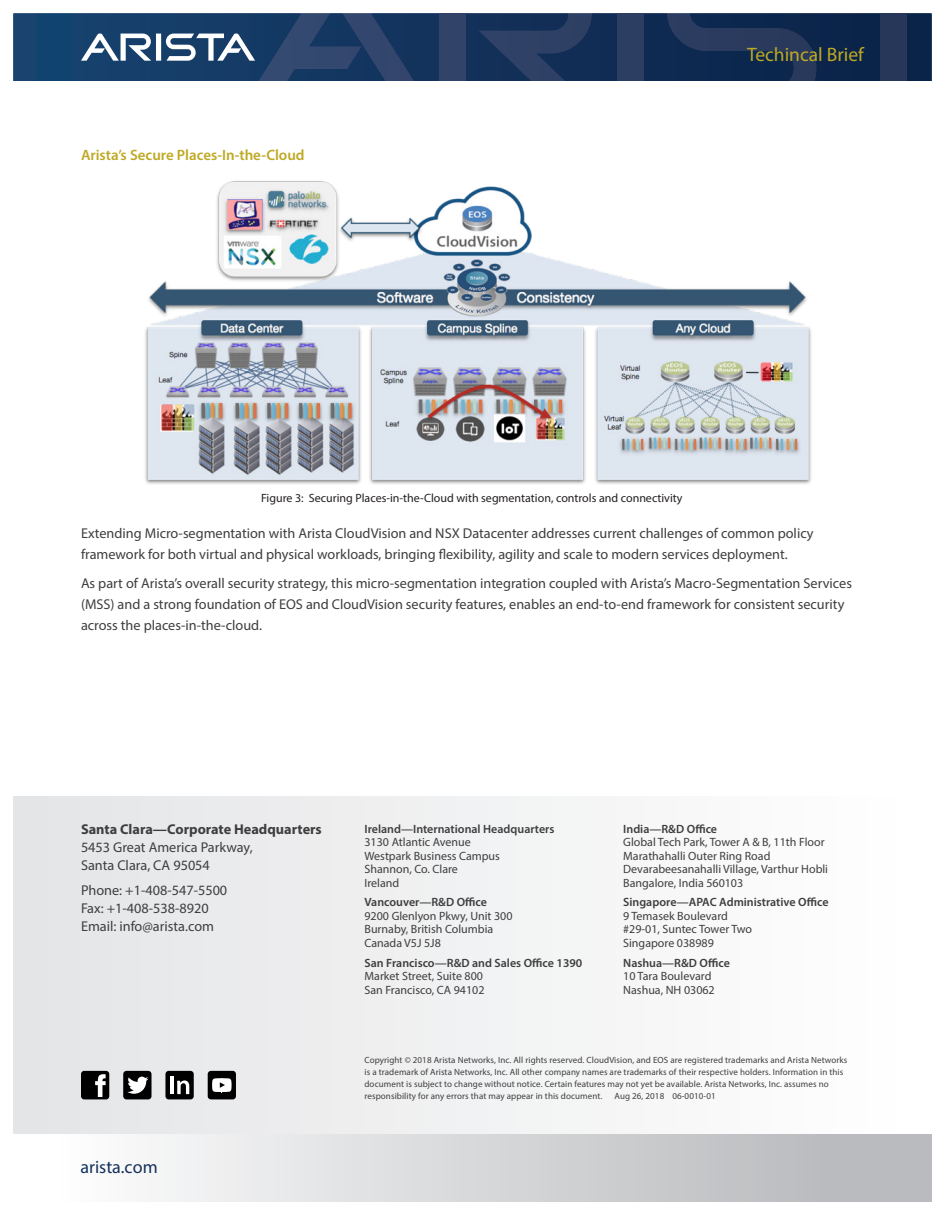
<style>
.page{position:relative;width:945px;height:1215px;background:#fff}
.page>*{position:absolute;margin:0;border:0;box-sizing:border-box;transform-origin:0 0}
.t1{font:19.5px "Myriad Pro";color:#bea924}
.t2{font:18px "Myriad Pro";color:#14315b}
.Main_body_subhead{font:600 15px "Myriad Pro";color:#bea924}
.Main_body_text{font:14.25px/18px "Myriad Pro";color:#3e3e3f}
.t3{font:700 14.25px "Myriad Pro";color:#3e3e3f}
.t4{font:12px/13.5px "Myriad Pro";color:#3e3e3f}
.t5{font:600 12px "Myriad Pro";color:#3e3e3f}
.Captions{font:12px "Myriad Pro";color:#231f20}
.t6{font:9px/12px "Myriad Pro";letter-spacing:.01em;color:#3e3e3f}
</style>
<div class="page">
<svg style="left:14px;top:14px;width:918px;height:67px;background:#103058"></svg>
<div style="left:440px;top:14px;width:26px;height:67px;background:#314369"></div>
<svg style="left:479px;top:14px;width:113px;height:67px;background:#1f365d"></svg>
<svg style="left:81px;top:14px;width:333px;height:67px;background:#2e4e74"></svg>
<div style="left:617px;top:14px;width:26px;height:67px;background:#2d3e63"></div>
<svg style="left:667px;top:14px;width:149px;height:67px;background:#172e54"></svg>
<div style="left:880px;top:14px;width:26px;height:67px;background:#273759"></div>
<div style="left:14px;top:1134px;width:918px;height:68px;background:linear-gradient(to right,#fff,#b3b4b7)"></div>
<div style="left:14px;top:796px;width:918px;height:338px;background:linear-gradient(to right,#e4e4e6,#fff)"></div>
<div style="left:81px;top:1071px;width:28px;height:28px;background:#000;border-radius:3px"></div>
<div style="left:123px;top:1071px;width:29px;height:28px;background:#000;border-radius:3px"></div>
<div style="left:165px;top:1071px;width:29px;height:28px;background:#000;border-radius:3px"></div>
<div style="left:208px;top:1071px;width:28px;height:28px;background:#000;border-radius:3px"></div>
<svg style="left:95px;top:1074px;width:11px;height:23px"></svg>
<svg style="left:127px;top:1077px;width:21px;height:17px"></svg>
<svg style="left:170px;top:1076px;width:19px;height:18px"></svg>
<svg style="left:212px;top:1078px;width:20px;height:14px"></svg>
<img style="left:145px;top:181px;width:666px;height:303px">
<p class="Main_body_subhead" style="left:81px;top:145px;width:225px">Arista’s Secure Places-In-the-Cloud</p>
<h1 class="t1" style="left:747px;top:42px;width:118px">Techincal Brief</h1>
<p class="Captions" style="left:261px;top:491px;width:423px">Figure 3: Securing Places-in-the-Cloud with segmentation, controls and connectivity</p>
<p class="Main_body_text" style="left:81px;top:522px;width:734px;line-height:21px">Extending Micro-segmentation with Arista CloudVision and NSX Datacenter addresses current challenges of common policy framework for both virtual and physical workloads, bringing flexibility, agility and scale to modern services deployment.</p>
<p class="Main_body_text" style="left:81px;top:573px;width:772px;line-height:21px">As part of Arista’s overall security strategy, this micro-segmentation integration coupled with Arista’s Macro-Segmentation Services (MSS) and a strong foundation of EOS and CloudVision security features, enables an end-to-end framework for consistent security across the places-in-the-cloud.</p>
<p class="t3" style="left:81px;top:820px;width:242px">Santa Clara—Corporate Headquarters</p>
<p class="Main_body_text" style="left:81px;top:838px;width:173px">5453 Great America Parkway,<br>Santa Clara, CA 95054</p>
<p class="Main_body_text" style="left:81px;top:881px;width:148px">Phone: +1-408-547-5500<br>Fax: +1-408-538-8920<br>Email: info@arista.com</p>
<p class="t2" style="left:81px;top:1156px;width:79px">arista.com</p>
<p class="t5" style="left:364px;top:821px;width:192px">Ireland—International Headquarters</p>
<p class="t4" style="left:364px;top:835px;width:137px">3130 Atlantic Avenue<br>Westpark Business Campus<br>Shannon, Co. Clare<br>Ireland</p>
<p class="t5" style="left:364px;top:895px;width:124px">Vancouver—R&amp;D Office</p>
<p class="t4" style="left:364px;top:909px;width:150px">9200 Glenlyon Pkwy, Unit 300<br>Burnaby, British Columbia<br>Canada V5J 5J8</p>
<p class="t5" style="left:364px;top:955px;width:219px">San Francisco—R&amp;D and Sales Office 1390</p>
<p class="t4" style="left:364px;top:969px;width:122px">Market Street, Suite 800<br>San Francisco, CA 94102</p>
<p class="t5" style="left:623px;top:821px;width:95px">India—R&amp;D Office</p>
<p class="t4" style="left:623px;top:835px;width:206px">Global Tech Park, Tower A &amp; B, 11th Floor Marathahalli Outer Ring Road Devarabeesanahalli Village, Varthur Hobli Bangalore, India 560103</p>
<p class="t5" style="left:623px;top:895px;width:207px">Singapore—APAC Administrative Office</p>
<p class="t4" style="left:623px;top:909px;width:130px">9 Temasek Boulevard #29-01, Suntec Tower Two<br>Singapore 038989</p>
<p class="t5" style="left:623px;top:955px;width:108px">Nashua—R&amp;D Office</p>
<p class="t4" style="left:623px;top:969px;width:93px">10 Tara Boulevard<br>Nashua, NH 03062</p>
<p class="t6" style="left:364px;top:1054px;width:485px">Copyright © 2018 Arista Networks, Inc. All rights reserved. CloudVision, and EOS are registered trademarks and Arista Networks is a trademark of Arista Networks, Inc. All other company names are trademarks of their respective holders. Information in this document is subject to change without notice. Certain features may not yet be available. Arista Networks, Inc. assumes no responsibility for any errors that may appear in this document.</p>
<p class="t6" style="left:615px;top:1090px;width:103px">Aug 26, 2018 06-0010-01</p>
</div>
